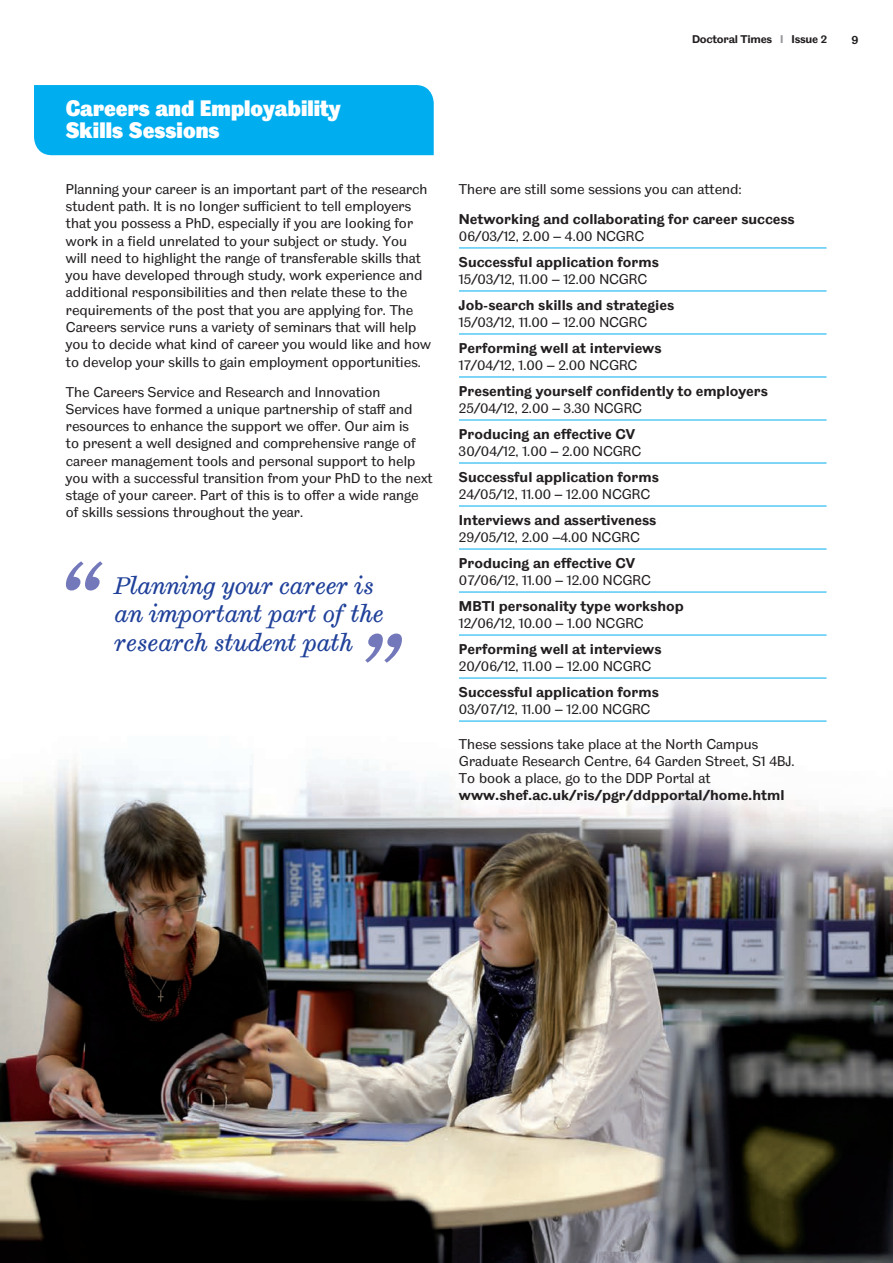
<style>
.page{position:relative;width:893px;height:1263px;background:#fff}
.page>*{position:absolute;margin:0;border:0;box-sizing:border-box;transform-origin:0 0}
.Quotes{font:italic 24px/28.5px "TUOS Stephenson";color:#20419a}
.Body_Text-Blake_9_5{font:22.5px/22.5px "TUOS Pro Blake Display";color:#fff}
.Body_Text-Blake_9_5-2{font:14.25px/17.2px "TUOS Blake";color:#231f20}
.Body_Text-Blake_9_5-3{font:700 14.25px/17.2px "TUOS Blake";color:#231f20}
.t1{font:700 12px "TUOS Blake";color:#231f20}
.t2{font:700 11.25px "TUOS Blake";letter-spacing:-.02em;color:#231f20}
.s1{color:#939598}
.s2{font-weight:400}
.s3{font-weight:700}
</style>
<div class="page">
<img style="left:0;top:155px;width:893px;height:1108px">
<hr style="left:459px;top:248px;width:367px;height:1px;background:#00aeef">
<hr style="left:459px;top:291px;width:367px;height:1px;background:#00aeef">
<hr style="left:459px;top:334px;width:367px;height:1px;background:#00aeef">
<hr style="left:459px;top:377px;width:367px;height:1px;background:#00aeef">
<hr style="left:459px;top:420px;width:367px;height:1px;background:#00aeef">
<hr style="left:459px;top:463px;width:367px;height:1px;background:#00aeef">
<hr style="left:459px;top:506px;width:367px;height:1px;background:#00aeef">
<hr style="left:459px;top:549px;width:367px;height:1px;background:#00aeef">
<hr style="left:459px;top:592px;width:367px;height:1px;background:#00aeef">
<hr style="left:459px;top:635px;width:367px;height:1px;background:#00aeef">
<hr style="left:459px;top:678px;width:367px;height:1px;background:#00aeef">
<hr style="left:459px;top:721px;width:367px;height:1px;background:#00aeef">
<div style="left:34px;top:85px;width:400px;height:70px;background:#00aeef"></div>
<svg style="left:66px;top:561px;width:37px;height:29px"></svg>
<svg style="left:365px;top:633px;width:37px;height:30px"></svg>
<p class="Body_Text-Blake_9_5" style="left:66px;top:97px;width:276px">Careers and Employability<br>Skills Sessions</p>
<p class="Body_Text-Blake_9_5-2" style="left:66px;top:180px;width:366px">Planning your career is an important part of the research student path. It is no longer sufficient to tell employers that you possess a PhD, especially if you are looking for work in a field unrelated to your subject or study. You will need to highlight the range of transferable skills that you have developed through study, work experience and additional responsibilities and then relate these to the requirements of the post that you are applying for. The Careers service runs a variety of seminars that will help you to decide what kind of career you would like and how to develop your skills to gain employment opportunities.</p>
<p class="Body_Text-Blake_9_5-2" style="left:66px;top:383px;width:368px">The Careers Service and Research and Innovation Services have formed a unique partnership of staff and resources to enhance the support we offer. Our aim is<br>to present a well designed and comprehensive range of career management tools and personal support to help you with a successful transition from your PhD to the next stage of your career. Part of this is to offer a wide range of skills sessions throughout the year.</p>
<p class="Quotes" style="left:115px;top:571px;width:270px">Planning your career is an important part of the research student path</p>
<p class="t2" style="left:692px;top:32px;width:137px">Doctoral Times <span class="s1">I</span> Issue 2</p>
<p class="t1" style="left:851px;top:32px;width:9px">9</p>
<p class="Body_Text-Blake_9_5-2" style="left:459px;top:180px;width:284px">There are still some sessions you can attend:</p>
<p class="Body_Text-Blake_9_5-3" style="left:459px;top:210px;width:337px">Networking and collaborating for career success<br><span class="s2">06/03/12, 2.00 – 4.00 NCGRC</span></p>
<p class="Body_Text-Blake_9_5-3" style="left:459px;top:253px;width:201px">Successful application forms<br><span class="s2">15/03/12, 11.00 – 12.00 NCGRC</span></p>
<p class="Body_Text-Blake_9_5-3" style="left:459px;top:296px;width:217px">Job-search skills and strategies<br><span class="s2">15/03/12, 11.00 – 12.00 NCGRC</span></p>
<p class="Body_Text-Blake_9_5-3" style="left:459px;top:339px;width:204px">Performing well at interviews<br><span class="s2">17/04/12, 1.00 – 2.00 NCGRC</span></p>
<p class="Body_Text-Blake_9_5-3" style="left:459px;top:382px;width:310px">Presenting yourself confidently to employers<br><span class="s2">25/04/12, 2.00 – 3.30 NCGRC</span></p>
<p class="Body_Text-Blake_9_5-2" style="left:459px;top:425px;width:184px"><span class="s3">Producing an effective CV<br></span>30/04/12, 1.00 – 2.00 NCGRC</p>
<p class="Body_Text-Blake_9_5-3" style="left:459px;top:468px;width:201px">Successful application forms<br><span class="s2">24/05/12, 11.00 – 12.00 NCGRC</span></p>
<p class="Body_Text-Blake_9_5-3" style="left:459px;top:511px;width:199px">Interviews and assertiveness<br><span class="s2">29/05/12, 2.00 –4.00 NCGRC</span></p>
<p class="Body_Text-Blake_9_5-2" style="left:459px;top:554px;width:193px"><span class="s3">Producing an effective CV<br></span>07/06/12, 11.00 – 12.00 NCGRC</p>
<p class="Body_Text-Blake_9_5-3" style="left:459px;top:597px;width:226px">MBTI personality type workshop<br><span class="s2">12/06/12, 10.00 – 1.00 NCGRC</span></p>
<p class="Body_Text-Blake_9_5-3" style="left:459px;top:640px;width:204px">Performing well at interviews<br><span class="s2">20/06/12, 11.00 – 12.00 NCGRC</span></p>
<p class="Body_Text-Blake_9_5-3" style="left:459px;top:683px;width:201px">Successful application forms<br><span class="s2">03/07/12, 11.00 – 12.00 NCGRC</span></p>
<p class="Body_Text-Blake_9_5-2" style="left:459px;top:735px;width:337px">These sessions take place at the North Campus Graduate Research Centre, 64 Garden Street, S1 4BJ.<br>To book a place, go to the DDP Portal at <span class="s3">www.shef.ac.uk/ris/pgr/ddpportal/home.html</span></p>
</div>
